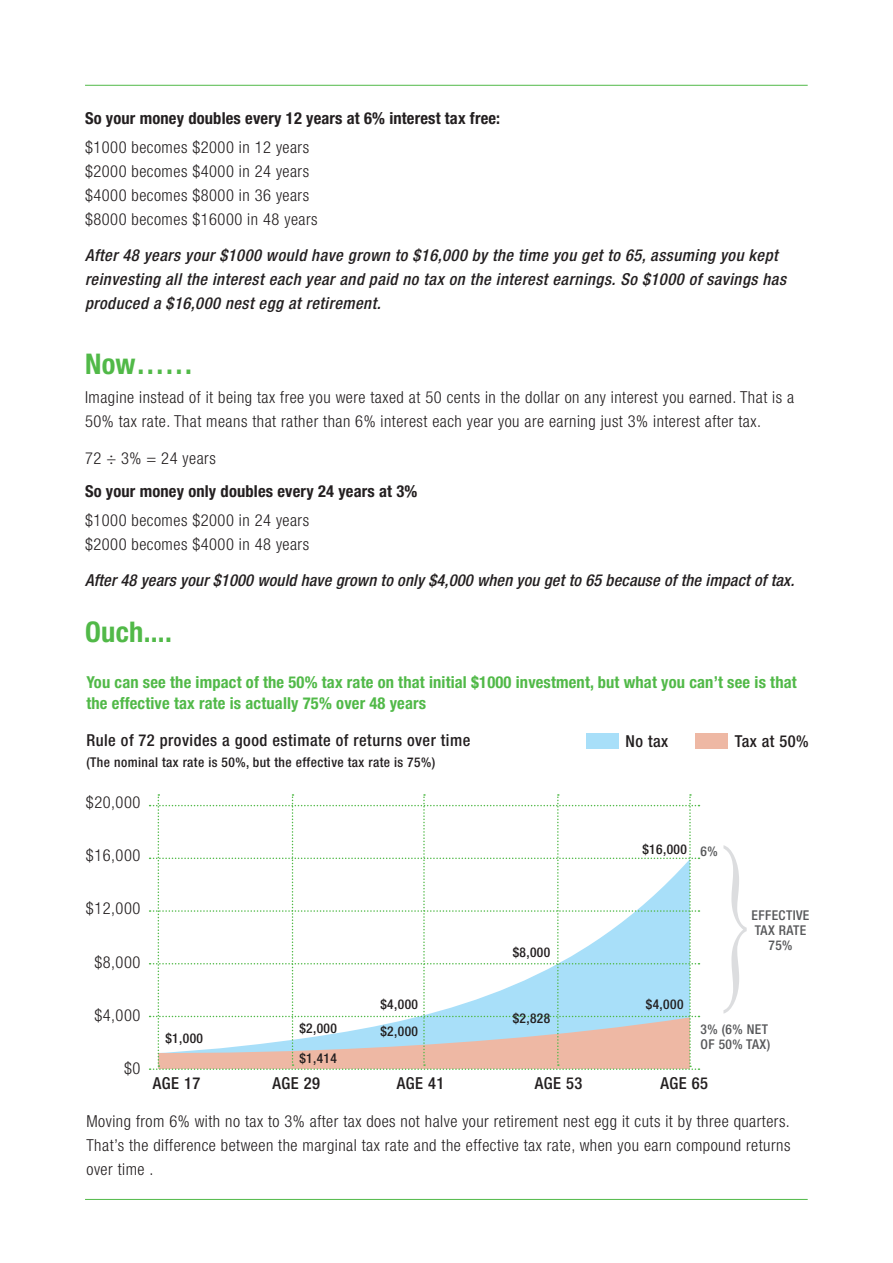
<style>
.page{position:relative;width:893px;height:1263px;background:#fff}
.page>*{position:absolute;margin:0;border:0;box-sizing:border-box;transform-origin:0 0}
.t1{font:700 condensed 28.5px "Helvetica Neue";letter-spacing:.01em;color:#51b948}
.t2{font:300 condensed 16.5px/24px "Helvetica Neue";letter-spacing:.03em;color:#231f20}
.t3{font:italic 500 condensed 16.5px/24px "Helvetica Neue";letter-spacing:.03em;color:#231f20}
.t4{font:700 condensed 16.5px/21px "Helvetica Neue";letter-spacing:.01em;color:#51b948}
.t5{font:700 condensed 16.5px "Helvetica Neue";letter-spacing:.01em;color:#231f20}
.t6{font:italic 500 condensed 16.5px "Helvetica Neue";letter-spacing:.01em;color:#231f20}
.t7{font:500 condensed 16.5px "Helvetica Neue";letter-spacing:.03em;color:#231f20}
.t8{font:500 condensed 13.5px/29.2px "Helvetica Neue";letter-spacing:.03em;color:#231f20}
.t9{font:500 condensed 13.5px/15px "Helvetica Neue";letter-spacing:.03em;color:#57585a}
.s1{color:#57585a}
</style>
<div class="page">
<hr style="left:85px;top:1199px;width:723px;height:1px;background:#51b948">
<hr style="left:85px;top:85px;width:723px;height:1px;background:#51b948">
<svg style="left:150px;top:794px;width:549px;height:276px"></svg>
<svg style="left:723px;top:845px;width:24px;height:168px"></svg>
<div style="left:586px;top:733px;width:33px;height:16px;background:#a8dff9"></div>
<div style="left:695px;top:733px;width:33px;height:16px;background:#eeb8a4"></div>
<p class="t5" style="left:85px;top:109px;width:417px">So your money doubles every 12 years at 6% interest tax free:</p>
<p class="t2" style="left:85px;top:135px;width:234px">$1000 becomes $2000 in 12 years $2000 becomes $4000 in 24 years $4000 becomes $8000 in 36 years $8000 becomes $16000 in 48 years</p>
<p class="t3" style="left:85px;top:243px;width:702px">After 48 years your $1000 would have grown to $16,000 by the time you get to 65, assuming you kept reinvesting all the interest each year and paid no tax on the interest earnings. So $1000 of savings has produced a $16,000 nest egg at retirement.</p>
<h1 class="t1" style="left:85px;top:347px;width:110px">Now……</h1>
<p class="t2" style="left:85px;top:385px;width:711px">Imagine instead of it being tax free you were taxed at 50 cents in the dollar on any interest you earned. That is a<br>50% tax rate. That means that rather than 6% interest each year you are earning just 3% interest after tax.</p>
<p class="t2" style="left:85px;top:445px;width:132px">72 ÷ 3% = 24 years</p>
<p class="t5" style="left:85px;top:481px;width:334px">So your money only doubles every 24 years at 3%</p>
<p class="t2" style="left:85px;top:507px;width:226px">$1000 becomes $2000 in 24 years $2000 becomes $4000 in 48 years</p>
<p class="t6" style="left:85px;top:571px;width:711px">After 48 years your $1000 would have grown to only $4,000 when you get to 65 because of the impact of tax.</p>
<h1 class="t1" style="left:85px;top:614px;width:88px">Ouch....</h1>
<p class="t4" style="left:86px;top:671px;width:712px">You can see the impact of the 50% tax rate on that initial $1000 investment, but what you can’t see is that the effective tax rate is actually 75% over 48 years</p>
<p class="t7" style="left:86px;top:730px;width:386px">Rule of 72 provides a good estimate of returns over time</p>
<p class="t8" style="left:86px;top:748px;width:350px">(The nominal tax rate is 50%, but the effective tax rate is 75%)</p>
<p class="t2" style="left:86px;top:790px;width:56px">$20,000</p>
<p class="t2" style="left:86px;top:843px;width:56px">$16,000</p>
<p class="t2" style="left:86px;top:896px;width:56px">$12,000</p>
<p class="t2" style="left:94px;top:950px;width:48px">$8,000</p>
<p class="t2" style="left:94px;top:1003px;width:48px">$4,000</p>
<p class="t2" style="left:124px;top:1056px;width:18px">$0</p>
<p class="t7" style="left:153px;top:1074px;width:49px">AGE 17</p>
<p class="t7" style="left:273px;top:1074px;width:49px">AGE 29</p>
<p class="t7" style="left:397px;top:1074px;width:49px">AGE 41</p>
<p class="t7" style="left:535px;top:1074px;width:49px">AGE 53</p>
<p class="t7" style="left:660px;top:1074px;width:49px">AGE 65</p>
<p class="t7" style="left:625px;top:731px;width:44px">No tax</p>
<p class="t7" style="left:735px;top:731px;width:76px">Tax at 50%</p>
<p class="t8" style="left:642px;top:834px;width:77px">$16,000 <span class="s1">6%</span></p>
<p class="t9" style="left:751px;top:907px;width:59px;text-align:center">EFFECTIVE<br>TAX RATE<br>75%</p>
<p class="t8" style="left:513px;top:938px;width:39px">$8,000</p>
<p class="t8" style="left:646px;top:989px;width:39px">$4,000</p>
<p class="t8" style="left:380px;top:990px;width:39px">$4,000</p>
<p class="t8" style="left:513px;top:1003px;width:39px">$2,828</p>
<p class="t8" style="left:165px;top:1023px;width:39px">$1,000</p>
<p class="t8" style="left:299px;top:1014px;width:39px">$2,000 $1,414</p>
<p class="t8" style="left:380px;top:1016px;width:39px">$2,000</p>
<p class="t9" style="left:700px;top:1021px;width:71px">3% (6% NET<br>OF 50% TAX)</p>
<p class="t2" style="left:86px;top:1109px;width:705px;text-align:justify">Moving from 6% with no tax to 3% after tax does not halve your retirement nest egg it cuts it by three quarters.<br>That’s the difference between the marginal tax rate and the effective tax rate, when you earn compound returns over time .</p>
</div>
